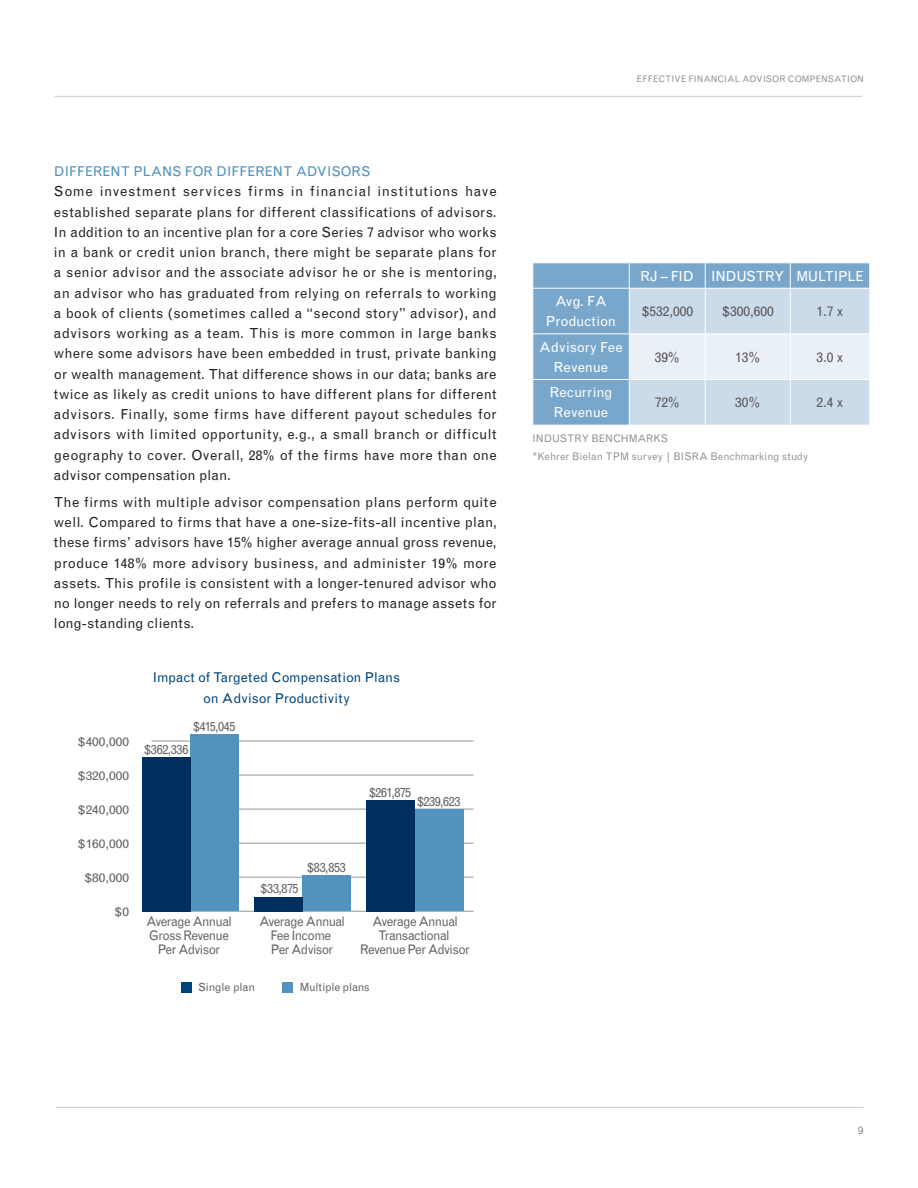
<style>
.page{position:relative;width:918px;height:1188px;background:#fff}
.page>*{position:absolute;margin:0;border:0;box-sizing:border-box;transform-origin:0 0}
.Body_Copy{font:13.8px/20.2px "Grotesque MTRJ Corrected";letter-spacing:.01em;color:#262324;text-align:justify}
.Subhead_-_3rd_Tier{font:13.8px/20.2px "Grotesque MTRJ Corrected";letter-spacing:-.02em;color:#fff;text-align:center}
.Subhead_-_3rd_Tier-2{font:13.8px "Grotesque MTRJ Corrected";color:#59595c}
.Subhead_-_3rd_Tier-3{font:13.8px/20.2px "Grotesque MTRJ Corrected";color:#fff;text-align:center}
.Subhead_-_Light_Blue{font:13.5px/20.2px "Grotesque MTRJ Corrected";color:#00447b;text-align:center}
.Subhead_-_Light_Blue-2{font:13.5px "Grotesque MTRJ Corrected";color:#5292bd}
.t1{font:13.2px/14px "Grotesque MTRJ Corrected";letter-spacing:-.05em;color:#656568;text-align:center;scale:.95 1}
.t2{font:12.45px "Grotesque MTRJ Corrected";color:#656568;scale:1.1 1}
.Body_Copy-2{font:11.25px "Grotesque MTRJ Corrected";letter-spacing:-.02em;color:#656568}
.t3{font:10.5px "Grotesque MTRJ Corrected";color:#949699}
.t4{font:300 10.5px "Grotesque MTRJ Corrected";color:#262324}
.t5{font:9px "Grotesque MTRJ Corrected";color:#949699}
</style>
<div class="page">
<hr style="left:55px;top:96px;width:807px;height:1px;background:#c7c8ca">
<hr style="left:56px;top:1107px;width:808px;height:1px;background:#c7c8ca">
<hr style="left:142px;top:911px;width:332px;height:1px;background:#949699">
<hr style="left:152px;top:877px;width:322px;height:1px;background:#949699">
<hr style="left:152px;top:843px;width:322px;height:1px;background:#949699">
<hr style="left:152px;top:809px;width:322px;height:1px;background:#949699">
<hr style="left:152px;top:775px;width:322px;height:1px;background:#949699">
<hr style="left:152px;top:741px;width:322px;height:1px;background:#949699">
<div style="left:190px;top:735px;width:48px;height:176px;background:#5292bd"></div>
<div style="left:303px;top:876px;width:48px;height:35px;background:#5292bd"></div>
<div style="left:415px;top:809px;width:48px;height:102px;background:#5292bd"></div>
<div style="left:142px;top:757px;width:48px;height:154px;background:#002e5e"></div>
<div style="left:254px;top:897px;width:49px;height:14px;background:#002e5e"></div>
<div style="left:367px;top:800px;width:48px;height:111px;background:#002e5e"></div>
<div style="left:181px;top:982px;width:11px;height:11px;background:#00447b"></div>
<div style="left:282px;top:982px;width:11px;height:11px;background:#5292bd"></div>
<div style="left:533px;top:263px;width:96px;height:162px;background:#79a7cb"></div>
<svg style="left:629px;top:263px;width:241px;height:162px;background:#c8d9e9"></svg>
<hr style="left:532px;top:288px;width:97px;height:1px;background:#fff">
<hr style="left:629px;top:288px;width:76px;height:1px;background:#fff">
<hr style="left:629px;top:289px;width:1px;height:44px;background:#fff">
<hr style="left:705px;top:288px;width:85px;height:1px;background:#fff">
<hr style="left:705px;top:289px;width:1px;height:44px;background:#fff">
<hr style="left:790px;top:288px;width:80px;height:1px;background:#fff">
<hr style="left:790px;top:289px;width:1px;height:44px;background:#fff">
<hr style="left:869px;top:289px;width:1px;height:44px;background:#fff">
<hr style="left:532px;top:333px;width:97px;height:1px;background:#fff">
<hr style="left:629px;top:333px;width:76px;height:1px;background:#fff">
<hr style="left:629px;top:334px;width:1px;height:45px;background:#fff">
<hr style="left:705px;top:333px;width:85px;height:1px;background:#fff">
<hr style="left:705px;top:334px;width:1px;height:45px;background:#fff">
<hr style="left:790px;top:333px;width:80px;height:1px;background:#fff">
<hr style="left:790px;top:334px;width:1px;height:45px;background:#fff">
<hr style="left:869px;top:334px;width:1px;height:45px;background:#fff">
<hr style="left:532px;top:379px;width:97px;height:1px;background:#fff">
<hr style="left:629px;top:379px;width:76px;height:1px;background:#fff">
<hr style="left:629px;top:380px;width:1px;height:45px;background:#fff">
<hr style="left:705px;top:379px;width:85px;height:1px;background:#fff">
<hr style="left:705px;top:380px;width:1px;height:45px;background:#fff">
<hr style="left:790px;top:379px;width:80px;height:1px;background:#fff">
<hr style="left:790px;top:380px;width:1px;height:45px;background:#fff">
<hr style="left:869px;top:380px;width:1px;height:45px;background:#fff">
<p class="Subhead_-_Light_Blue-2" style="left:54px;top:163px;width:318px">DIFFERENT PLANS FOR DIFFERENT ADVISORS</p>
<p class="Body_Copy" style="left:54px;top:181px;width:444px">Some investment services firms in financial institutions have established separate plans for different classifications of advisors.<br>In addition to an incentive plan for a core Series 7 advisor who works in a bank or credit union branch, there might be separate plans for a senior advisor and the associate advisor he or she is mentoring, an advisor who has graduated from relying on referrals to working a book of clients (sometimes called a “second story” advisor), and advisors working as a team. This is more common in large banks where some advisors have been embedded in trust, private banking or wealth management. That difference shows in our data; banks are twice as likely as credit unions to have different plans for different advisors. Finally, some firms have different payout schedules for advisors with limited opportunity, e.g., a small branch or difficult geography to cover. Overall, 28% of the firms have more than one advisor compensation plan.</p>
<p class="Body_Copy" style="left:54px;top:492px;width:444px">The firms with multiple advisor compensation plans perform quite well. Compared to firms that have a one-size-fits-all incentive plan, these firms’ advisors have 15% higher average annual gross revenue, produce 148% more advisory business, and administer 19% more assets. This profile is consistent with a longer-tenured advisor who no longer needs to rely on referrals and prefers to manage assets for long-standing clients.</p>
<p class="Subhead_-_Light_Blue" style="left:153px;top:668px;width:249px">Impact of Targeted Compensation Plans on Advisor Productivity</p>
<p class="t2" style="left:78px;top:734px;width:48px">$400,000</p>
<p class="t2" style="left:78px;top:768px;width:48px">$320,000</p>
<p class="t2" style="left:78px;top:802px;width:48px">$240,000</p>
<p class="t2" style="left:78px;top:836px;width:48px">$160,000</p>
<p class="t2" style="left:84px;top:870px;width:42px">$80,000</p>
<p class="t2" style="left:114px;top:904px;width:15px">$0</p>
<p class="t1" style="left:193px;top:720px;width:46px">$415,045</p>
<p class="t1" style="left:144px;top:742px;width:48px">$362,336</p>
<p class="t1" style="left:260px;top:882px;width:42px">$33,875</p>
<p class="t1" style="left:307px;top:861px;width:42px">$83,853</p>
<p class="t1" style="left:369px;top:785px;width:46px">$261,875</p>
<p class="t1" style="left:417px;top:794px;width:47px">$239,623</p>
<p class="t1" style="left:146px;top:914px;width:92px">Average Annual<br>Gross Revenue<br>Per Advisor</p>
<p class="t1" style="left:259px;top:914px;width:92px">Average Annual<br>Fee Income<br>Per Advisor</p>
<p class="t1" style="left:360px;top:914px;width:117px">Average Annual<br>Transactional<br>Revenue Per Advisor</p>
<p class="Body_Copy-2" style="left:198px;top:981px;width:58px">Single plan</p>
<p class="Body_Copy-2" style="left:300px;top:981px;width:72px">Multiple plans</p>
<p class="t5" style="left:637px;top:73px;width:229px">EFFECTIVE FINANCIAL ADVISOR COMPENSATION</p>
<p class="Subhead_-_3rd_Tier" style="left:641px;top:266px;width:55px">RJ – FID</p>
<p class="Subhead_-_3rd_Tier" style="left:711px;top:266px;width:74px">INDUSTRY</p>
<p class="Subhead_-_3rd_Tier" style="left:796px;top:266px;width:69px">MULTIPLE</p>
<p class="Subhead_-_3rd_Tier" style="left:546px;top:291px;width:72px">Avg. FA<br>Production</p>
<p class="Subhead_-_3rd_Tier-2" style="left:641px;top:303px;width:53px">$532,000</p>
<p class="Subhead_-_3rd_Tier-2" style="left:722px;top:303px;width:53px">$300,600</p>
<p class="Subhead_-_3rd_Tier-2" style="left:817px;top:303px;width:29px">1.7 x</p>
<p class="Subhead_-_3rd_Tier-3" style="left:539px;top:337px;width:85px">Advisory Fee<br>Revenue</p>
<p class="Subhead_-_3rd_Tier-2" style="left:655px;top:349px;width:27px">39%</p>
<p class="Subhead_-_3rd_Tier-2" style="left:735px;top:349px;width:27px">13%</p>
<p class="Subhead_-_3rd_Tier-2" style="left:817px;top:349px;width:29px">3.0 x</p>
<p class="Subhead_-_3rd_Tier" style="left:550px;top:382px;width:64px;text-align:left">Recurring<br>Revenue</p>
<p class="Subhead_-_3rd_Tier-2" style="left:655px;top:394px;width:27px">72%</p>
<p class="Subhead_-_3rd_Tier-2" style="left:735px;top:394px;width:27px">30%</p>
<p class="Subhead_-_3rd_Tier-2" style="left:817px;top:394px;width:29px">2.4 x</p>
<p class="t3" style="left:532px;top:432px;width:137px">INDUSTRY BENCHMARKS</p>
<p class="t3" style="left:532px;top:450px;width:277px">*Kehrer Bielan TPM survey | BISRA Benchmarking study</p>
<p class="t4" style="left:858px;top:1124px;width:7px">9</p>
</div>
